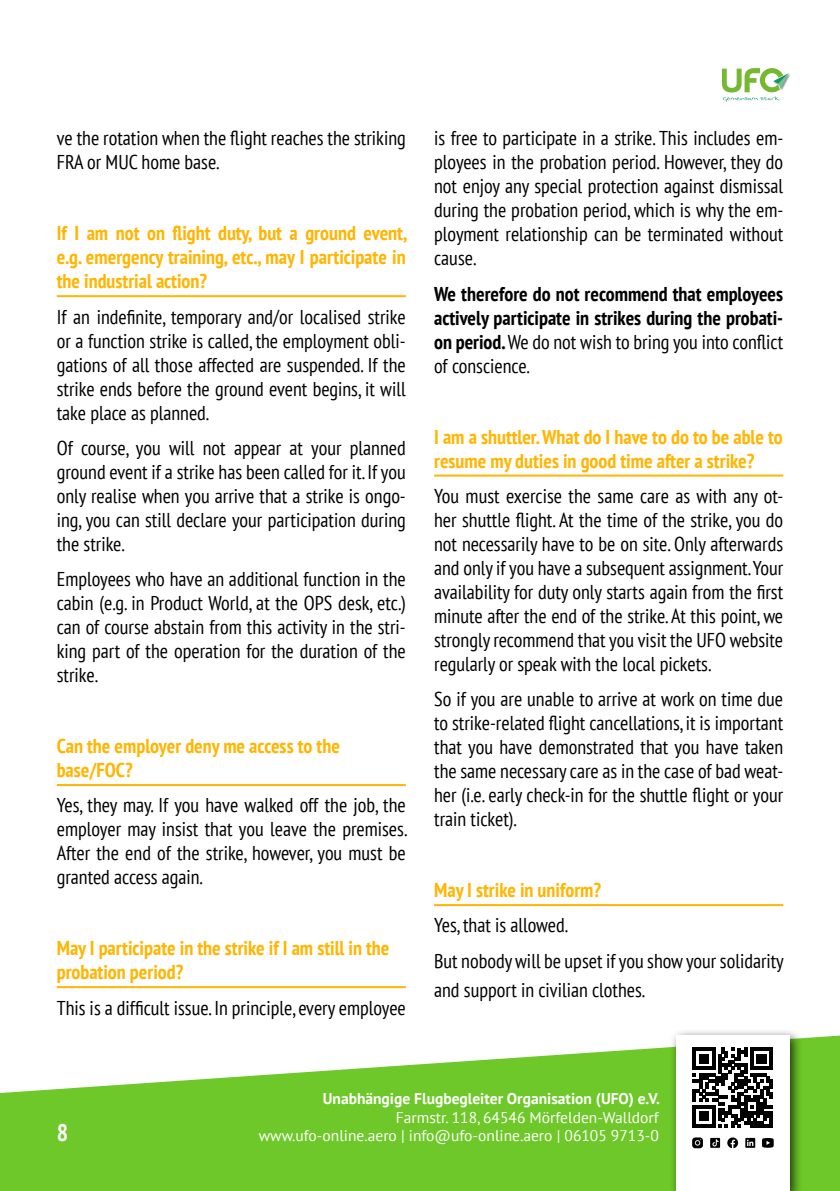
<style>
.page{position:relative;width:840px;height:1191px;background:#fff}
.page>*{position:absolute;margin:0;border:0;box-sizing:border-box;transform-origin:0 0}
.t1{font:700 condensed 24px "PT Sans";color:#fff}
.t2{font:condensed 20px/24px "PT Sans";color:#000;text-align:justify}
.t3{font:700 condensed 20px/24px "PT Sans";color:#ffb501}
.t4{font:700 condensed 20px/24px "PT Sans";color:#000;text-align:justify}
.t5{font:15.6px "PT Sans";color:#fff}
.t6{font:700 15.6px "PT Sans";color:#fff}
.s1{font-weight:400}
</style>
<div class="page">
<svg style="left:721px;top:68px;width:67px;height:34px"></svg>
<svg style="left:0;top:1035px;width:839px;height:156px;fill:#6ec829"></svg>
<div style="left:668px;top:1028px;width:134px;height:163px;background:#000;opacity:.75"></div>
<div style="left:675px;top:1035px;width:113px;height:156px;background:#fff"></div>
<svg style="left:692px;top:1047px;width:80px;height:80px"></svg>
<svg style="left:727px;top:1137px;width:10px;height:11px"></svg>
<svg style="left:692px;top:1137px;width:10px;height:11px"></svg>
<svg style="left:745px;top:1137px;width:9px;height:10px"></svg>
<svg style="left:710px;top:1137px;width:9px;height:10px"></svg>
<svg style="left:762px;top:1137px;width:11px;height:10px"></svg>
<hr style="left:57px;top:295px;width:348px;height:2px;background:#ffb501">
<hr style="left:57px;top:784px;width:348px;height:2px;background:#ffb501">
<hr style="left:57px;top:986px;width:348px;height:2px;background:#ffb501">
<hr style="left:434px;top:474px;width:348px;height:2px;background:#ffb501">
<hr style="left:434px;top:904px;width:348px;height:2px;background:#ffb501">
<p class="t2" style="left:57px;top:126px;width:350px">ve the rotation when the flight reaches the striking<br>FRA or MUC home base.</p>
<p class="t3" style="left:57px;top:221px;width:351px;text-align:justify">If I am not on flight duty, but a ground event, e.g. emergency training, etc., may I participate in the industrial action?</p>
<p class="t2" style="left:57px;top:304px;width:350px">If an indefinite, temporary and/or localised strike or a function strike is called, the employment obli&shy;gations of all those affected are suspended. If the strike ends before the ground event begins, it will take place as planned.</p>
<p class="t2" style="left:57px;top:435px;width:350px">Of course, you will not appear at your planned ground event if a strike has been called for it. If you only realise when you arrive that a strike is ongo&shy;ing, you can still declare your participation during the strike.</p>
<p class="t2" style="left:57px;top:567px;width:350px">Employees who have an additional function in the cabin (e.g. in Product World, at the OPS desk, etc.) can of course abstain from this activity in the stri&shy;king part of the operation for the duration of the strike.</p>
<p class="t3" style="left:57px;top:733px;width:284px">Can the employer deny me access to the base/FOC?</p>
<p class="t2" style="left:57px;top:793px;width:351px">Yes, they may. If you have walked off the job, the employer may insist that you leave the premises.<br>After the end of the strike, however, you must be granted access again.</p>
<p class="t3" style="left:57px;top:935px;width:334px">May I participate in the strike if I am still in the probation period?</p>
<p class="t2" style="left:57px;top:995px;width:350px">This is a difficult issue. In principle, every employee</p>
<p class="t2" style="left:434px;top:126px;width:350px">is free to participate in a strike. This includes em&shy;ployees in the probation period. However, they do not enjoy any special protection against dismissal during the probation period, which is why the em&shy;ployment relationship can be terminated without cause.</p>
<p class="t4" style="left:434px;top:281px;width:350px">We therefore do not recommend that employees actively participate in strikes during the probati&shy;on period. <span class="s1">We do not wish to bring you into conflict of conscience.</span></p>
<p class="t3" style="left:434px;top:424px;width:350px">I am a shuttler. What do I have to do to be able to resume my duties in good time after a strike?</p>
<p class="t2" style="left:434px;top:483px;width:350px">You must exercise the same care as with any ot&shy;her shuttle flight. At the time of the strike, you do not necessarily have to be on site. Only afterwards and only if you have a subsequent assignment. Your availability for duty only starts again from the first minute after the end of the strike. At this point, we strongly recommend that you visit the UFO website regularly or speak with the local pickets.</p>
<p class="t2" style="left:434px;top:687px;width:350px">So if you are unable to arrive at work on time due to strike-related flight cancellations, it is important that you have demonstrated that you have taken the same necessary care as in the case of bad weat&shy;her (i.e. early check-in for the shuttle flight or your train ticket).</p>
<p class="t3" style="left:434px;top:877px;width:168px">May I strike in uniform?</p>
<p class="t2" style="left:434px;top:907px;width:351px;line-height:35.4px">Yes, that is allowed.<br>But nobody will be upset if you show your solidarity</p>
<p class="t2" style="left:434px;top:977px;width:212px">and support in civilian clothes.</p>
<p class="t6" style="left:322px;top:1088px;width:338px">Unabhängige Flugbegleiter Organisation (UFO) e.V.</p>
<p class="t5" style="left:395px;top:1107px;width:264px">Farmstr. 118, 64546 Mörfelden-Walldorf</p>
<p class="t1" style="left:57px;top:1117px;width:13px">8</p>
<p class="t5" style="left:259px;top:1125px;width:401px">www.ufo-online.aero | info@ufo-online.aero | 06105 9713-0</p>
</div>
